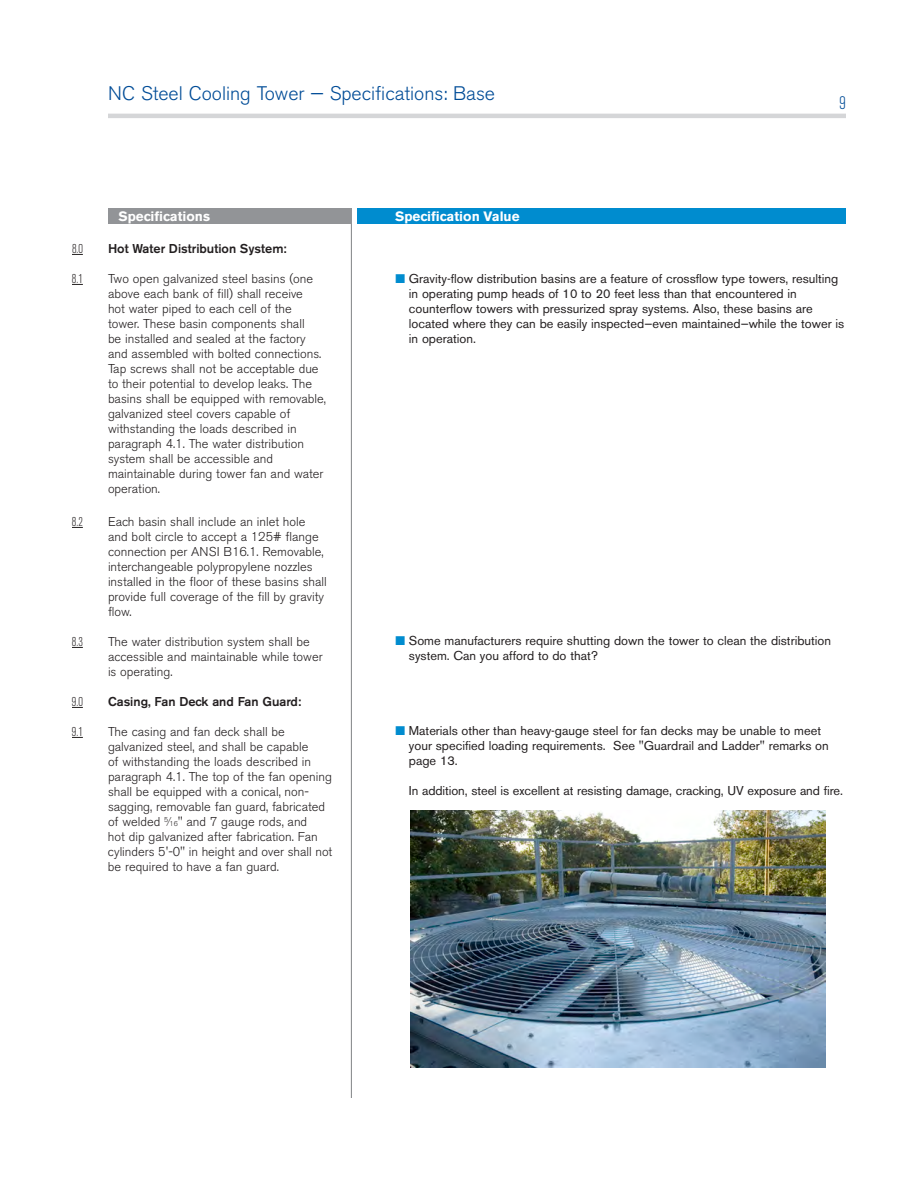
<style>
.page{position:relative;width:918px;height:1188px;background:#fff}
.page>*{position:absolute;margin:0;border:0;box-sizing:border-box;transform-origin:0 0}
.t1{font:300 19.5px "Akzidenz Grotesk BE";color:#004c97}
.t2{font:300 condensed 18px "Akzidenz Grotesk BE";color:#004c97}
.t3{font:700 13.5px "Akzidenz Grotesk BE";color:#fff}
.spec{font:300 12.75px/15px "Akzidenz Grotesk BE";color:#231f20}
.spec_value{font:12.75px/15px "Akzidenz Grotesk BE";color:#231f20}
.spec-2{font:500 12.75px "Akzidenz Grotesk BE";color:#231f20}
.spec-3{font:300 condensed 12.75px "Akzidenz Grotesk BE";color:#231f20}
.s1{font-size:7.05px}
.s2{color:#008ccf}
</style>
<div class="page">
<hr style="left:351px;top:208px;width:1px;height:890px;background:#808285">
<div style="left:108px;top:208px;width:244px;height:16px;background:#929497"></div>
<div style="left:358px;top:208px;width:488px;height:16px;background:#008ccf"></div>
<hr style="left:108px;top:114px;width:738px;height:4px;background:#d5d6d8">
<img style="left:410px;top:810px;width:415px;height:257px">
<h1 class="t1" style="left:108px;top:82px;width:389px">NC Steel Cooling Tower — Specifications: Base</h1>
<h2 class="t2" style="left:840px;top:93px;width:8px">9</h2>
<p class="t3" style="left:118px;top:208px;width:93px">Specifications</p>
<p class="t3" style="left:395px;top:208px;width:126px">Specification Value</p>
<p class="spec-3" style="left:72px;top:242px;width:12px">8.0</p>
<p class="spec-2" style="left:108px;top:241px;width:180px">Hot Water Distribution System:</p>
<p class="spec-3" style="left:72px;top:272px;width:12px">8.1</p>
<p class="spec" style="left:108px;top:272px;width:219px">Two open galvanized steel basins (one above each bank of fill) shall receive<br>hot water piped to each cell of the tower. These basin components shall<br>be installed and sealed at the factory and assembled with bolted connections.<br>Tap screws shall not be acceptable due to their potential to develop leaks. The basins shall be equipped with removable, galvanized steel covers capable of withstanding the loads described in paragraph 4.1. The water distribution system shall be accessible and maintainable during tower fan and water operation.</p>
<p class="spec-3" style="left:72px;top:515px;width:12px">8.2</p>
<p class="spec" style="left:108px;top:515px;width:220px">Each basin shall include an inlet hole and bolt circle to accept a 125# flange connection per ANSI B16.1. Removable, interchangeable polypropylene nozzles installed in the floor of these basins shall provide full coverage of the fill by gravity flow.</p>
<p class="spec-3" style="left:72px;top:635px;width:12px">8.3</p>
<p class="spec" style="left:108px;top:635px;width:216px">The water distribution system shall be accessible and maintainable while tower is operating.</p>
<p class="spec-3" style="left:72px;top:695px;width:12px">9.0</p>
<p class="spec-2" style="left:108px;top:694px;width:195px">Casing, Fan Deck and Fan Guard:</p>
<p class="spec-3" style="left:72px;top:725px;width:12px">9.1</p>
<p class="spec" style="left:108px;top:725px;width:226px">The casing and fan deck shall be galvanized steel, and shall be capable<br>of withstanding the loads described in paragraph 4.1. The top of the fan opening shall be equipped with a conical, non&shy;sagging, removable fan guard, fabricated of welded <sup>5</sup>⁄<span class="s1">16</span>" and 7 gauge rods, and<br>hot dip galvanized after fabrication. Fan cylinders 5'-0" in height and over shall not be required to have a fan guard.</p>
<p class="spec_value" style="left:409px;top:271px;width:437px;text-indent:-14px"><span class="s2">■</span> Gravity-flow distribution basins are a feature of crossflow type towers, resulting in operating pump heads of 10 to 20 feet less than that encountered in counterflow towers with pressurized spray systems. Also, these basins are located where they can be easily inspected—even maintained—while the tower is in operation.</p>
<p class="spec_value" style="left:409px;top:633px;width:424px;text-indent:-14px"><span class="s2">■</span> Some manufacturers require shutting down the tower to clean the distribution system. Can you afford to do that?</p>
<p class="spec_value" style="left:409px;top:723px;width:421px;text-indent:-14px"><span class="s2">■</span> Materials other than heavy-gauge steel for fan decks may be unable to meet your specified loading requirements. See "Guardrail and Ladder" remarks on page 13.</p>
<p class="spec_value" style="left:409px;top:783px;width:436px">In addition, steel is excellent at resisting damage, cracking, UV exposure and fire.</p>
</div>
